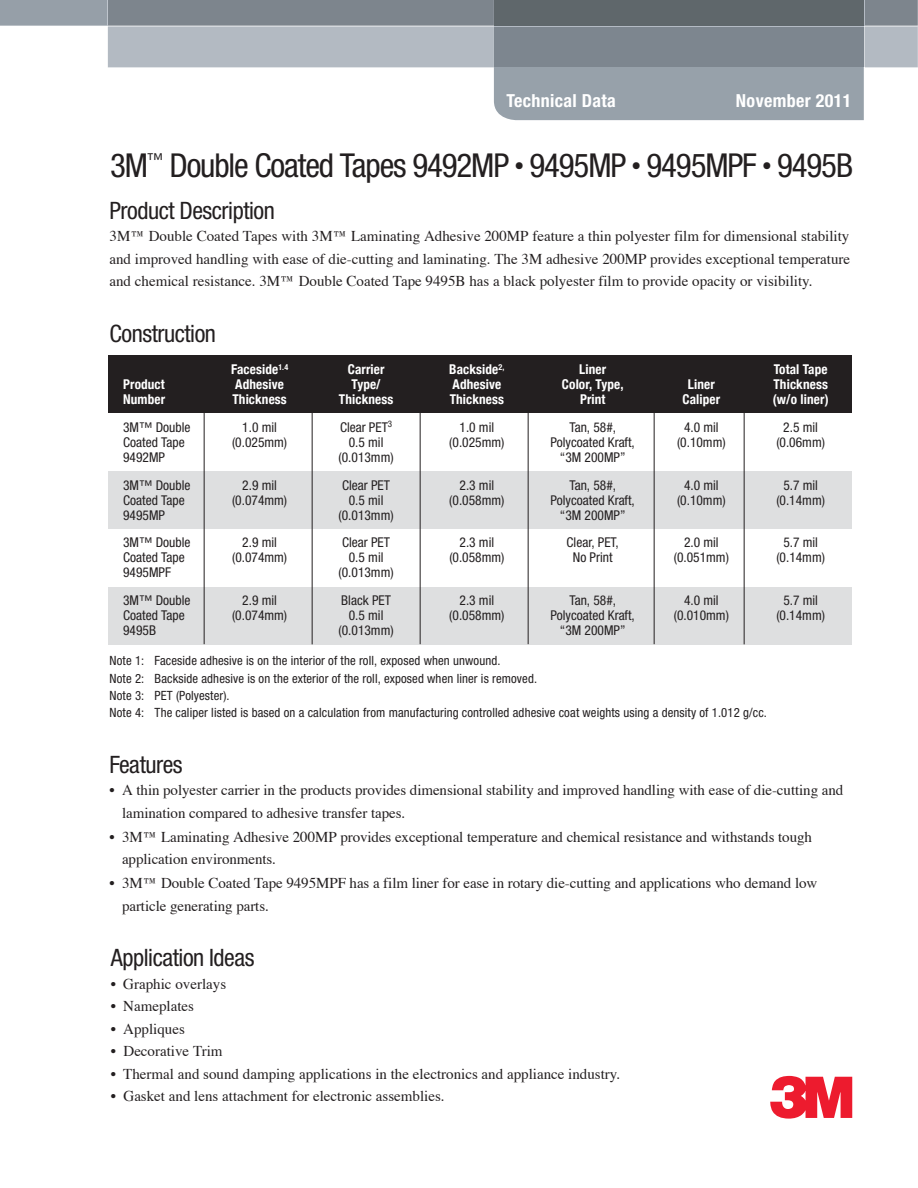
<style>
.page{position:relative;width:918px;height:1188px;background:#fff}
.page>*{position:absolute;margin:0;border:0;box-sizing:border-box;transform-origin:0 0}
.t1{font:60px "Logo 3 M Font";color:#ed1b2e}
.t2{font:condensed 33px "Helvetica Neue";letter-spacing:-.035em;color:#231f20}
.t3{font:condensed 24px "Helvetica Neue";letter-spacing:-.02em;color:#231f20}
.t4{font:700 condensed 18px "Helvetica Neue";letter-spacing:.02em;color:#fff}
.t5{font:15px/22.5px "Times";letter-spacing:-.005em;color:#231f20}
.t6{font:condensed 13.5px "Helvetica Neue";color:#231f20}
.t7{font:700 condensed 13.5px "Helvetica Neue";letter-spacing:.01em;color:#fff}
.t8{font:condensed 12.75px/17.2px "Helvetica Neue";letter-spacing:.01em;color:#231f20}
.s1{font-family:"Helvetica";font-stretch:normal;font-size:31.5px}
</style>
<div class="page">
<div style="left:108px;top:471px;width:744px;height:58px;background:#dedfe0"></div>
<div style="left:108px;top:587px;width:744px;height:57px;background:#dedfe0"></div>
<div style="left:108px;top:356px;width:744px;height:57px;background:#231f20"></div>
<div style="left:494px;top:67px;width:370px;height:53px;background:#97a1aa"></div>
<svg style="left:0;top:0;width:918px;height:67px;background:#939ba2"></svg>
<hr style="left:204px;top:411px;width:1px;height:233px;background:#231f20">
<hr style="left:312px;top:411px;width:1px;height:233px;background:#231f20">
<hr style="left:420px;top:411px;width:1px;height:233px;background:#231f20">
<hr style="left:528px;top:411px;width:1px;height:233px;background:#231f20">
<hr style="left:654px;top:411px;width:1px;height:233px;background:#231f20">
<hr style="left:744px;top:411px;width:1px;height:233px;background:#231f20">
<p class="t4" style="left:507px;top:94px;width:111px">Technical Data</p>
<p class="t4" style="left:736px;top:94px;width:117px">November 2011</p>
<h2 class="t2" style="left:110px;top:153px;width:745px">3M<sup>™</sup> Double Coated Tapes 9492MP <span class="s1">•</span> 9495MP <span class="s1">•</span> 9495MPF <span class="s1">•</span> 9495B</h2>
<h3 class="t3" style="left:110px;top:201px;width:167px">Product Description</h3>
<p class="t5" style="left:110px;top:226px;width:742px;text-align:justify">3M™ Double Coated Tapes with 3M™ Laminating Adhesive 200MP feature a thin polyester film for dimensional stability and improved handling with ease of die-cutting and laminating. The 3M adhesive 200MP provides exceptional temperature and chemical resistance. 3M™ Double Coated Tape 9495B has a black polyester film to provide opacity or visibility.</p>
<h3 class="t3" style="left:110px;top:325px;width:108px">Construction</h3>
<p class="t7" style="left:231px;top:361px;width:59px">Faceside<sup>1.4</sup></p>
<p class="t7" style="left:348px;top:361px;width:38px">Carrier</p>
<p class="t7" style="left:449px;top:361px;width:57px">Backside<sup>2,</sup></p>
<p class="t7" style="left:579px;top:361px;width:28px">Liner</p>
<p class="t7" style="left:774px;top:361px;width:55px">Total Tape</p>
<p class="t7" style="left:123px;top:376px;width:43px">Product</p>
<p class="t7" style="left:235px;top:376px;width:50px">Adhesive</p>
<p class="t7" style="left:352px;top:376px;width:31px">Type/</p>
<p class="t7" style="left:453px;top:376px;width:50px">Adhesive</p>
<p class="t7" style="left:562px;top:376px;width:63px">Color, Type,</p>
<p class="t7" style="left:688px;top:376px;width:28px">Liner</p>
<p class="t7" style="left:774px;top:376px;width:56px">Thickness</p>
<p class="t7" style="left:123px;top:391px;width:44px">Number</p>
<p class="t7" style="left:232px;top:391px;width:56px">Thickness</p>
<p class="t7" style="left:339px;top:391px;width:56px">Thickness</p>
<p class="t7" style="left:450px;top:391px;width:56px">Thickness</p>
<p class="t7" style="left:580px;top:391px;width:27px">Print</p>
<p class="t7" style="left:683px;top:391px;width:39px">Caliper</p>
<p class="t7" style="left:773px;top:391px;width:57px">(w/o liner)</p>
<p class="t6" style="left:123px;top:422px;width:69px">3M™ Double</p>
<p class="t6" style="left:242px;top:422px;width:36px">1.0 mil</p>
<p class="t6" style="left:340px;top:422px;width:54px">Clear PET<sup>3</sup></p>
<p class="t6" style="left:460px;top:422px;width:36px">1.0 mil</p>
<p class="t6" style="left:569px;top:422px;width:48px">Tan, 58#,</p>
<p class="t6" style="left:684px;top:422px;width:36px">4.0 mil</p>
<p class="t6" style="left:783px;top:422px;width:36px">2.5 mil</p>
<p class="t6" style="left:123px;top:437px;width:63px">Coated Tape</p>
<p class="t6" style="left:232px;top:437px;width:57px">(0.025mm)</p>
<p class="t6" style="left:349px;top:437px;width:36px">0.5 mil</p>
<p class="t6" style="left:449px;top:437px;width:57px">(0.025mm)</p>
<p class="t6" style="left:551px;top:437px;width:86px">Polycoated Kraft,</p>
<p class="t6" style="left:677px;top:437px;width:50px">(0.10mm)</p>
<p class="t6" style="left:776px;top:437px;width:50px">(0.06mm)</p>
<p class="t6" style="left:123px;top:452px;width:43px">9492MP</p>
<p class="t6" style="left:339px;top:452px;width:57px">(0.013mm)</p>
<p class="t6" style="left:560px;top:452px;width:67px">“3M 200MP”</p>
<p class="t6" style="left:123px;top:480px;width:69px">3M™ Double</p>
<p class="t6" style="left:242px;top:480px;width:36px">2.9 mil</p>
<p class="t6" style="left:342px;top:480px;width:49px">Clear PET</p>
<p class="t6" style="left:460px;top:480px;width:36px">2.3 mil</p>
<p class="t6" style="left:569px;top:480px;width:48px">Tan, 58#,</p>
<p class="t6" style="left:684px;top:480px;width:36px">4.0 mil</p>
<p class="t6" style="left:783px;top:480px;width:36px">5.7 mil</p>
<p class="t6" style="left:123px;top:495px;width:63px">Coated Tape</p>
<p class="t6" style="left:232px;top:495px;width:57px">(0.074mm)</p>
<p class="t6" style="left:349px;top:495px;width:36px">0.5 mil</p>
<p class="t6" style="left:449px;top:495px;width:57px">(0.058mm)</p>
<p class="t6" style="left:551px;top:495px;width:86px">Polycoated Kraft,</p>
<p class="t6" style="left:677px;top:495px;width:50px">(0.10mm)</p>
<p class="t6" style="left:776px;top:495px;width:50px">(0.14mm)</p>
<p class="t6" style="left:123px;top:510px;width:43px">9495MP</p>
<p class="t6" style="left:339px;top:510px;width:57px">(0.013mm)</p>
<p class="t6" style="left:560px;top:510px;width:67px">“3M 200MP”</p>
<p class="t6" style="left:123px;top:538px;width:69px">3M™ Double</p>
<p class="t6" style="left:242px;top:538px;width:36px">2.9 mil</p>
<p class="t6" style="left:342px;top:538px;width:49px">Clear PET</p>
<p class="t6" style="left:460px;top:538px;width:36px">2.3 mil</p>
<p class="t6" style="left:567px;top:538px;width:54px">Clear, PET,</p>
<p class="t6" style="left:684px;top:538px;width:36px">2.0 mil</p>
<p class="t6" style="left:783px;top:538px;width:36px">5.7 mil</p>
<p class="t6" style="left:123px;top:553px;width:63px">Coated Tape</p>
<p class="t6" style="left:232px;top:553px;width:57px">(0.074mm)</p>
<p class="t6" style="left:349px;top:553px;width:36px">0.5 mil</p>
<p class="t6" style="left:449px;top:553px;width:57px">(0.058mm)</p>
<p class="t6" style="left:573px;top:553px;width:41px">No Print</p>
<p class="t6" style="left:674px;top:553px;width:57px">(0.051mm)</p>
<p class="t6" style="left:776px;top:553px;width:50px">(0.14mm)</p>
<p class="t6" style="left:123px;top:568px;width:49px">9495MPF</p>
<p class="t6" style="left:339px;top:568px;width:57px">(0.013mm)</p>
<p class="t6" style="left:123px;top:595px;width:69px">3M™ Double</p>
<p class="t6" style="left:242px;top:595px;width:36px">2.9 mil</p>
<p class="t6" style="left:341px;top:595px;width:51px">Black PET</p>
<p class="t6" style="left:460px;top:595px;width:36px">2.3 mil</p>
<p class="t6" style="left:569px;top:595px;width:48px">Tan, 58#,</p>
<p class="t6" style="left:684px;top:595px;width:36px">4.0 mil</p>
<p class="t6" style="left:783px;top:595px;width:36px">5.7 mil</p>
<p class="t6" style="left:123px;top:610px;width:63px">Coated Tape</p>
<p class="t6" style="left:232px;top:610px;width:57px">(0.074mm)</p>
<p class="t6" style="left:349px;top:610px;width:36px">0.5 mil</p>
<p class="t6" style="left:449px;top:610px;width:57px">(0.058mm)</p>
<p class="t6" style="left:551px;top:610px;width:86px">Polycoated Kraft,</p>
<p class="t6" style="left:674px;top:610px;width:57px">(0.010mm)</p>
<p class="t6" style="left:776px;top:610px;width:50px">(0.14mm)</p>
<p class="t6" style="left:123px;top:625px;width:34px">9495B</p>
<p class="t6" style="left:339px;top:625px;width:57px">(0.013mm)</p>
<p class="t6" style="left:560px;top:625px;width:67px">“3M 200MP”</p>
<p class="t8" style="left:110px;top:653px;width:659px">Note 1: Faceside adhesive is on the interior of the roll, exposed when unwound.<br>Note 2: Backside adhesive is on the exterior of the roll, exposed when liner is removed.<br>Note 3: PET (Polyester).<br>Note 4: The caliper listed is based on a calculation from manufacturing controlled adhesive coat weights using a density of 1.012 g/cc.</p>
<h3 class="t3" style="left:110px;top:756px;width:75px">Features</h3>
<p class="t5" style="left:122px;top:780px;width:723px;text-indent:-13px">• A thin polyester carrier in the products provides dimensional stability and improved handling with ease of die-cutting and lamination compared to adhesive transfer tapes.</p>
<p class="t5" style="left:122px;top:827px;width:691px;text-indent:-13px">• 3M™ Laminating Adhesive 200MP provides exceptional temperature and chemical resistance and withstands tough application environments.</p>
<p class="t5" style="left:122px;top:873px;width:697px;text-indent:-13px">• 3M™ Double Coated Tape 9495MPF has a film liner for ease in rotary die-cutting and applications who demand low particle generating parts.</p>
<h3 class="t3" style="left:111px;top:949px;width:145px">Application Ideas</h3>
<p class="t5" style="left:111px;top:974px;width:117px">• Graphic overlays</p>
<p class="t5" style="left:111px;top:996px;width:85px">• Nameplates</p>
<p class="t5" style="left:111px;top:1019px;width:76px">• Appliques</p>
<p class="t5" style="left:111px;top:1041px;width:113px">• Decorative Trim</p>
<p class="t5" style="left:111px;top:1064px;width:511px">• Thermal and sound damping applications in the electronics and appliance industry.</p>
<p class="t5" style="left:111px;top:1086px;width:335px">• Gasket and lens attachment for electronic assemblies.</p>
<h1 class="t1" style="left:770px;top:1068px;width:97px">3</h1>
</div>
